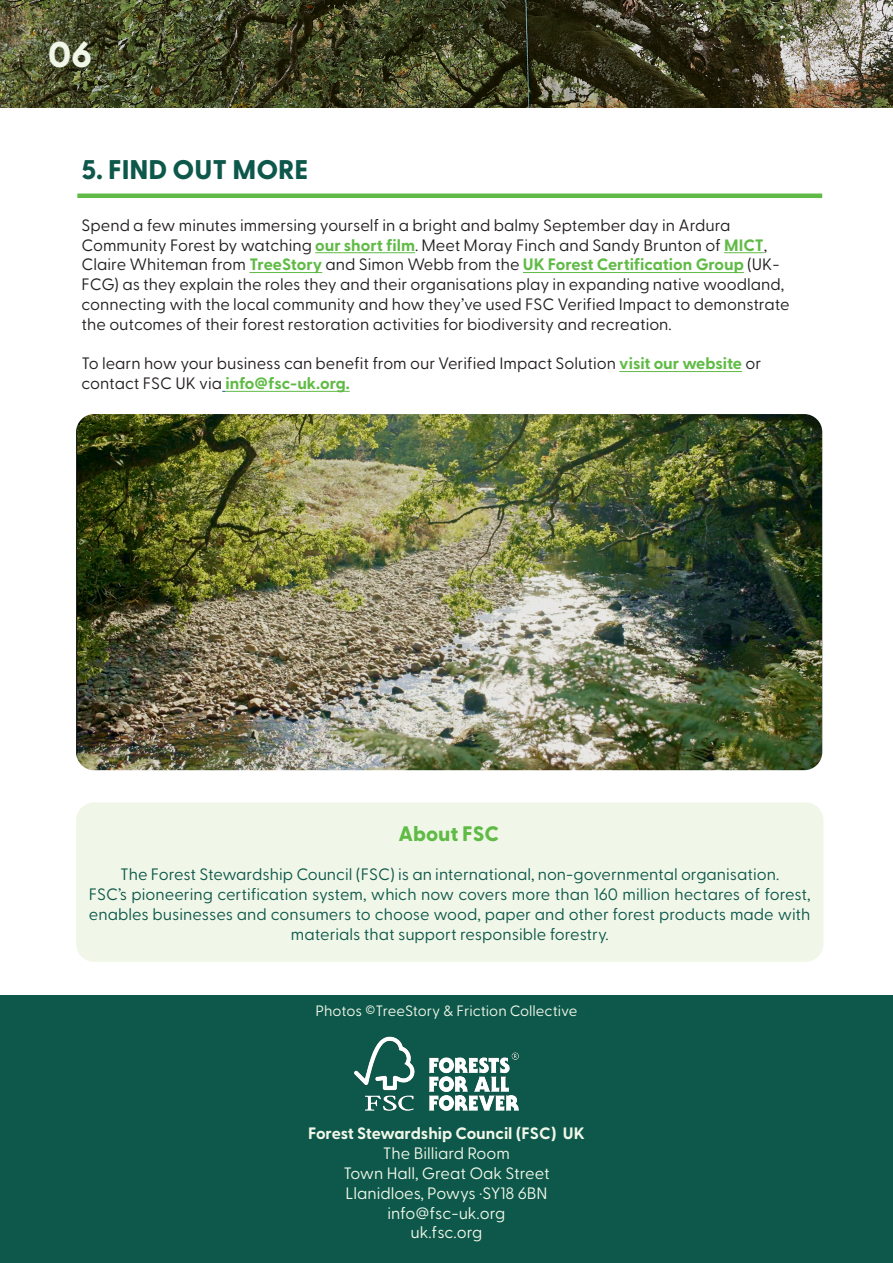
<style>
.page{position:relative;width:893px;height:1263px;background:#fff}
.page>*{position:absolute;margin:0;border:0;box-sizing:border-box;transform-origin:0 0}
.t1{font:800 36px "Greycliff CF";color:#f1f7e8}
.t2{font:800 27px "Greycliff CF";color:#0d584b}
.t3{font:800 21px "Greycliff CF";color:#60bb46}
.t4{font:16.5px/19.8px "Greycliff CF";color:#231f20}
.t5{font:16.5px/19.8px "Greycliff CF";color:#0d584b;text-align:center}
.t6{font:16.5px/19.8px "Greycliff CF";color:#f1f7e8;text-align:center}
.t7{font:700 16.5px "Greycliff CF";color:#f1f7e8}
.t8{font:15px "Greycliff CF";color:#f1f7e8}
.s1{font-weight:700;color:#60bb46}
</style>
<div class="page">
<div style="left:0;top:996px;width:893px;height:267px;background:#0d584b"></div>
<img style="left:354px;top:1037px;width:165px;height:73px">
<hr style="left:315px;top:252px;width:100px;height:1px;background:#60bb46">
<hr style="left:724px;top:252px;width:40px;height:1px;background:#60bb46">
<hr style="left:249px;top:272px;width:73px;height:1px;background:#60bb46">
<hr style="left:523px;top:272px;width:221px;height:1px;background:#60bb46">
<hr style="left:619px;top:371px;width:123px;height:1px;background:#60bb46">
<hr style="left:226px;top:391px;width:124px;height:1px;background:#60bb46">
<img style="left:0;top:0;width:893px;height:107px">
<div style="left:76px;top:802px;width:747px;height:160px;background:#f1f7e8;border-radius:18px"></div>
<img style="left:76px;top:414px;width:746px;height:356px">
<hr style="left:77px;top:194px;width:745px;height:4px;background:#60bb46">
<p class="t1" style="left:48px;top:27px;width:46px">06</p>
<p class="t2" style="left:82px;top:149px;width:228px">5. FIND OUT MORE</p>
<p class="t4" style="left:82px;top:214px;width:710px">Spend a few minutes immersing yourself in a bright and balmy September day in Ardura Community Forest by watching <span class="s1">our short film</span>. Meet Moray Finch and Sandy Brunton of <span class="s1">MICT</span>, Claire Whiteman from <span class="s1">TreeStory</span> and Simon Webb from the <span class="s1">UK Forest Certification Group</span> (UK-FCG) as they explain the roles they and their organisations play in expanding native woodland, connecting with the local community and how they’ve used FSC Verified Impact to demonstrate the outcomes of their forest restoration activities for biodiversity and recreation.</p>
<p class="t4" style="left:82px;top:353px;width:681px">To learn how your business can benefit from our Verified Impact Solution <span class="s1">visit our website</span> or contact FSC UK via <span class="s1">info@fsc-uk.org.</span></p>
<p class="t3" style="left:398px;top:817px;width:102px">About FSC</p>
<p class="t5" style="left:120px;top:863px;width:660px">The Forest Stewardship Council (FSC) is an international, non-governmental organisation.</p>
<p class="t5" style="left:89px;top:883px;width:723px">FSC’s pioneering certification system, which now covers more than 160 million hectares of forest, enables businesses and consumers to choose wood, paper and other forest products made with materials that support responsible forestry.</p>
<p class="t8" style="left:315px;top:999px;width:263px">Photos ©TreeStory &amp; Friction Collective</p>
<p class="t7" style="left:308px;top:1121px;width:278px">Forest Stewardship Council (FSC) UK</p>
<p class="t6" style="left:383px;top:1142px;width:129px">The Billiard Room</p>
<p class="t6" style="left:343px;top:1162px;width:208px">Town Hall, Great Oak Street</p>
<p class="t6" style="left:345px;top:1182px;width:204px">Llanidloes, Powys ·SY18 6BN</p>
<p class="t6" style="left:388px;top:1202px;width:119px">info@fsc-uk.org uk.fsc.org</p>
</div>
